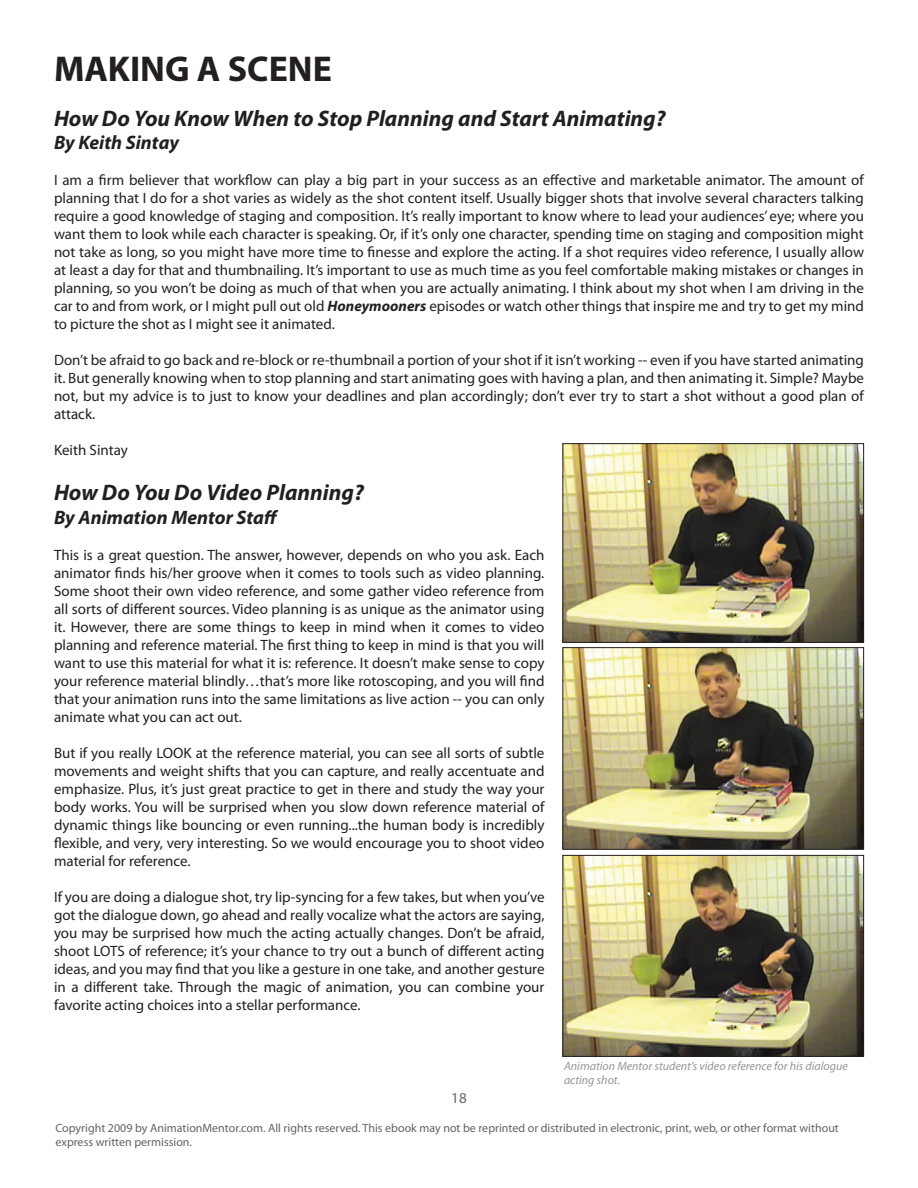
<style>
.page{position:relative;width:918px;height:1188px;background:#fff}
.page>*{position:absolute;margin:0;border:0;box-sizing:border-box;transform-origin:0 0}
.t1{font:700 36px "Myriad Pro";color:#231f20}
.t2{font:italic 700 22.5px "Myriad Pro";color:#231f20}
.t3{font:italic 700 19.5px "Myriad Pro";color:#231f20}
.t4{font:15px/18px "Myriad Pro";color:#231f20;text-align:justify}
.t5{font:15px "Myriad Pro";color:#636366}
.t6{font:12px/14.4px "Myriad Pro";color:#636366}
.t7{font:italic 12px/14.4px "Myriad Pro";color:#939598}
.s1{font-weight:700;font-style:italic}
</style>
<div class="page">
<img style="left:564px;top:445px;width:298px;height:196px">
<div style="left:562px;top:443px;width:302px;height:200px;border:1px solid #231f20"></div>
<img style="left:564px;top:649px;width:298px;height:199px">
<div style="left:562px;top:647px;width:302px;height:203px;border:1px solid #231f20"></div>
<img style="left:564px;top:857px;width:298px;height:198px">
<div style="left:562px;top:855px;width:302px;height:202px;border:1px solid #231f20"></div>
<h1 class="t1" style="left:54px;top:45px;width:280px">MAKING A SCENE</h1>
<h2 class="t2" style="left:54px;top:104px;width:613px">How Do You Know When to Stop Planning and Start Animating?</h2>
<h3 class="t3" style="left:54px;top:130px;width:127px">By Keith Sintay</h3>
<p class="t4" style="left:54px;top:171px;width:812px">I am a firm believer that workflow can play a big part in your success as an effective and marketable animator. The amount of planning that I do for a shot varies as widely as the shot content itself. Usually bigger shots that involve several characters talking require a good knowledge of staging and composition. It’s really important to know where to lead your audiences’ eye; where you want them to look while each character is speaking. Or, if it’s only one character, spending time on staging and composition might not take as long, so you might have more time to finesse and explore the acting. If a shot requires video reference, I usually allow at least a day for that and thumbnailing. It’s important to use as much time as you feel comfortable making mistakes or changes in planning, so you won’t be doing as much of that when you are actually animating. I think about my shot when I am driving in the car to and from work, or I might pull out old <span class="s1">Honeymooners</span> episodes or watch other things that inspire me and try to get my mind to picture the shot as I might see it animated.</p>
<p class="t4" style="left:54px;top:351px;width:812px">Don’t be afraid to go back and re-block or re-thumbnail a portion of your shot if it isn’t working -- even if you have started animating it. But generally knowing when to stop planning and start animating goes with having a plan, and then animating it. Simple? Maybe not, but my advice is to just to know your deadlines and plan accordingly; don’t ever try to start a shot without a good plan of attack.</p>
<p class="t4" style="left:54px;top:441px;width:75px">Keith Sintay</p>
<h2 class="t2" style="left:54px;top:478px;width:311px">How Do You Do Video Planning?</h2>
<h3 class="t3" style="left:54px;top:505px;width:226px">By Animation Mentor Staff</h3>
<p class="t4" style="left:54px;top:546px;width:492px">This is a great question. The answer, however, depends on who you ask. Each animator finds his/her groove when it comes to tools such as video planning.<br>Some shoot their own video reference, and some gather video reference from all sorts of different sources. Video planning is as unique as the animator using it. However, there are some things to keep in mind when it comes to video planning and reference material. The first thing to keep in mind is that you will want to use this material for what it is: reference. It doesn’t make sense to copy your reference material blindly…that’s more like rotoscoping, and you will find that your animation runs into the same limitations as live action -- you can only animate what you can act out.</p>
<p class="t4" style="left:54px;top:744px;width:492px">But if you really LOOK at the reference material, you can see all sorts of subtle movements and weight shifts that you can capture, and really accentuate and emphasize. Plus, it’s just great practice to get in there and study the way your body works. You will be surprised when you slow down reference material of dynamic things like bouncing or even running...the human body is incredibly flexible, and very, very interesting. So we would encourage you to shoot video material for reference.</p>
<p class="t4" style="left:54px;top:888px;width:492px">If you are doing a dialogue shot, try lip-syncing for a few takes, but when you’ve got the dialogue down, go ahead and really vocalize what the actors are saying, you may be surprised how much the acting actually changes. Don’t be afraid, shoot LOTS of reference; it’s your chance to try out a bunch of different acting ideas, and you may find that you like a gesture in one take, and another gesture in a different take. Through the magic of animation, you can combine your favorite acting choices into a stellar performance.</p>
<p class="t5" style="left:451px;top:1088px;width:17px">18</p>
<p class="t7" style="left:564px;top:1058px;width:285px">Animation Mentor student’s video reference for his dialogue acting shot.</p>
<p class="t6" style="left:56px;top:1120px;width:785px">Copyright 2009 by AnimationMentor.com. All rights reserved. This ebook may not be reprinted or distributed in electronic, print, web, or other format without express written permission.</p>
</div>
